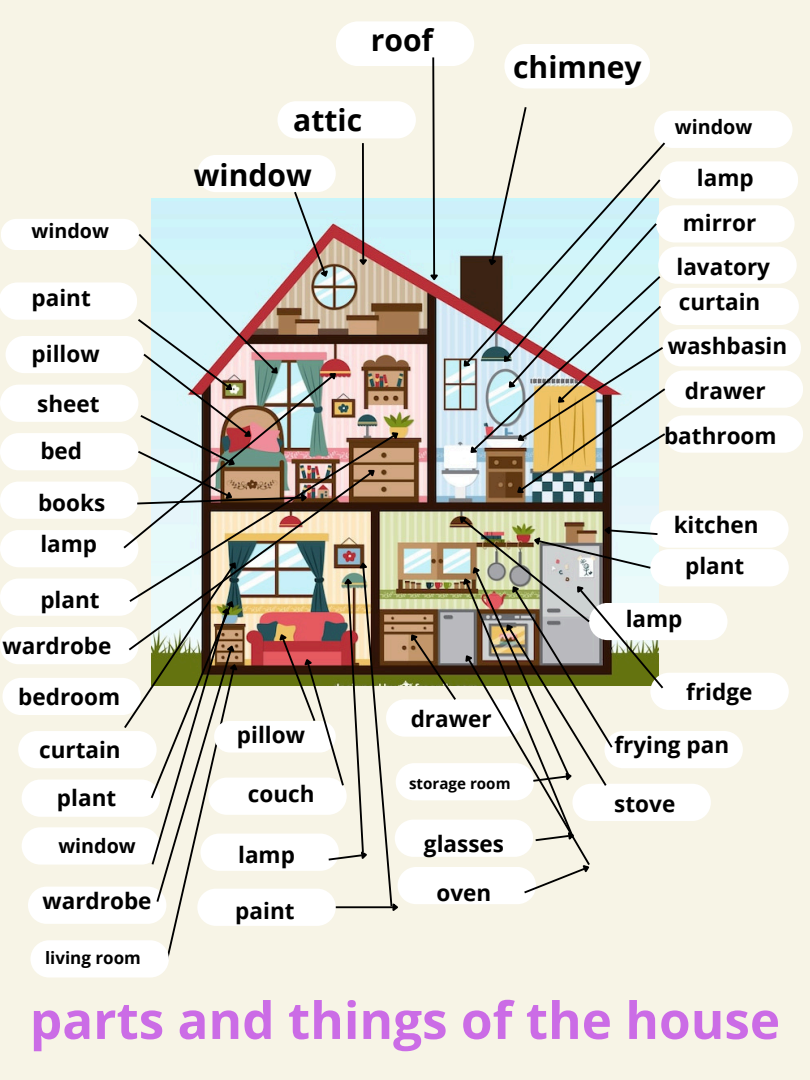
<style>
.page{position:relative;width:810px;height:1080px;background:#f7f4e6}
.page>*{position:absolute;margin:0;border:0;box-sizing:border-box;transform-origin:0 0}
.t1{font:700 51.25px "Open Sans";color:#cb6ce6}
.t2{font:700 30.06px "Open Sans";color:#000}
.t3{font:700 22.5px "Open Sans";color:#000}
.t4{font:700 19.75px "Open Sans";color:#000}
.t5{font:700 17px "Open Sans";color:#000}
.t6{font:700 15.12px "Open Sans";color:#000}
</style>
<div class="page">
<img style="left:242px;top:199px;width:416px;height:487px">
<div style="left:336px;top:21px;width:138px;height:45px;background:#fff;border-radius:22px"></div>
<div style="left:504px;top:44px;width:146px;height:44px;background:#fff;border-radius:22px"></div>
<div style="left:277px;top:101px;width:139px;height:37px;background:#fff;border-radius:19px"></div>
<div style="left:197px;top:155px;width:139px;height:37px;background:#fff;border-radius:19px"></div>
<div style="left:0;top:482px;width:138px;height:37px;background:#fff;border-radius:19px"></div>
<div style="left:0;top:530px;width:138px;height:37px;background:#fff;border-radius:19px"></div>
<div style="left:0;top:579px;width:138px;height:37px;background:#fff;border-radius:19px"></div>
<div style="left:0;top:627px;width:138px;height:37px;background:#fff;border-radius:19px"></div>
<svg style="left:242px;top:604px;width:33px;height:48px;background:#b7826d"></svg>
<img style="left:127px;top:433px;width:269px;height:171px">
<svg style="left:389px;top:427px;width:14px;height:16px"></svg>
<div style="left:2px;top:678px;width:139px;height:37px;background:#fff;border-radius:19px"></div>
<div style="left:22px;top:780px;width:138px;height:37px;background:#fff;border-radius:19px"></div>
<div style="left:22px;top:827px;width:138px;height:38px;background:#fff;border-radius:19px"></div>
<div style="left:28px;top:887px;width:138px;height:37px;background:#fff;border-radius:19px"></div>
<div style="left:18px;top:731px;width:139px;height:37px;background:#fff;border-radius:19px"></div>
<div style="left:214px;top:721px;width:122px;height:32px;background:#fff;border-radius:16px"></div>
<div style="left:208px;top:778px;width:139px;height:37px;background:#fff;border-radius:19px"></div>
<div style="left:201px;top:834px;width:138px;height:37px;background:#fff;border-radius:19px"></div>
<div style="left:197px;top:889px;width:139px;height:37px;background:#fff;border-radius:19px"></div>
<svg style="left:122px;top:558px;width:120px;height:398px"></svg>
<svg style="left:275px;top:560px;width:125px;height:352px"></svg>
<div style="left:30px;top:940px;width:139px;height:38px;background:#fff;border-radius:19px"></div>
<div style="left:572px;top:784px;width:139px;height:37px;background:#fff;border-radius:19px"></div>
<div style="left:386px;top:699px;width:138px;height:38px;background:#fff;border-radius:19px"></div>
<div style="left:604px;top:731px;width:139px;height:37px;background:#fff;border-radius:19px"></div>
<div style="left:650px;top:673px;width:139px;height:37px;background:#fff;border-radius:19px"></div>
<div style="left:395px;top:820px;width:138px;height:37px;background:#fff;border-radius:19px"></div>
<div style="left:396px;top:763px;width:138px;height:37px;background:#fff;border-radius:19px"></div>
<div style="left:589px;top:603px;width:138px;height:37px;background:#fff;border-radius:19px"></div>
<div style="left:650px;top:549px;width:139px;height:37px;background:#fff;border-radius:19px"></div>
<div style="left:398px;top:867px;width:138px;height:37px;background:#fff;border-radius:19px"></div>
<div style="left:650px;top:510px;width:139px;height:38px;background:#fff;border-radius:19px"></div>
<svg style="left:406px;top:511px;width:259px;height:383px"></svg>
<div style="left:654px;top:111px;width:138px;height:37px;background:#fff;border-radius:19px"></div>
<div style="left:656px;top:205px;width:139px;height:38px;background:#fff;border-radius:19px"></div>
<div style="left:660px;top:161px;width:138px;height:38px;background:#fff;border-radius:19px"></div>
<div style="left:658px;top:247px;width:139px;height:37px;background:#fff;border-radius:19px"></div>
<div style="left:660px;top:288px;width:139px;height:37px;background:#fff;border-radius:19px"></div>
<div style="left:663px;top:329px;width:138px;height:37px;background:#fff;border-radius:19px"></div>
<div style="left:665px;top:370px;width:138px;height:38px;background:#fff;border-radius:19px"></div>
<div style="left:665px;top:415px;width:138px;height:38px;background:#fff;border-radius:19px"></div>
<svg style="left:458px;top:107px;width:209px;height:391px"></svg>
<svg style="left:428px;top:57px;width:12px;height:225px"></svg>
<svg style="left:357px;top:143px;width:12px;height:124px"></svg>
<svg style="left:0;top:190px;width:342px;height:315px"></svg>
<p class="t4" style="left:32px;top:217px;width:79px">window</p>
<p class="t3" style="left:32px;top:282px;width:61px">paint</p>
<p class="t3" style="left:32px;top:338px;width:70px">pillow</p>
<p class="t3" style="left:37px;top:388px;width:64px">sheet</p>
<h3 class="t3" style="left:40px;top:435px;width:43px">bed</h3>
<h2 class="t3" style="left:38px;top:487px;width:69px">books</h2>
<p class="t3" style="left:40px;top:528px;width:58px">lamp</p>
<p class="t3" style="left:40px;top:584px;width:61px">plant</p>
<h4 class="t3" style="left:2px;top:630px;width:111px">wardrobe</h4>
<p class="t3" style="left:18px;top:681px;width:103px">bedroom</p>
<p class="t3" style="left:39px;top:734px;width:83px">curtain</p>
<h4 class="t3" style="left:57px;top:782px;width:61px">plant</h4>
<p class="t4" style="left:58px;top:831px;width:79px">window</p>
<h3 class="t3" style="left:43px;top:885px;width:111px">wardrobe</h3>
<h3 class="t5" style="left:45px;top:946px;width:97px">living room</h3>
<h2 class="t2" style="left:371px;top:19px;width:64px">roof</h2>
<h2 class="t2" style="left:293px;top:99px;width:70px">attic</h2>
<p class="t2" style="left:194px;top:153px;width:120px">window</p>
<h2 class="t2" style="left:513px;top:45px;width:130px">chimney</h2>
<p class="t4" style="left:675px;top:113px;width:79px">window</p>
<p class="t3" style="left:697px;top:162px;width:58px">lamp</p>
<h3 class="t3" style="left:683px;top:207px;width:75px">mirror</h3>
<p class="t3" style="left:677px;top:251px;width:95px">lavatory</p>
<h3 class="t3" style="left:679px;top:286px;width:83px">curtain</h3>
<h3 class="t3" style="left:668px;top:330px;width:121px">washbasin</h3>
<p class="t3" style="left:685px;top:375px;width:82px">drawer</p>
<p class="t3" style="left:664px;top:420px;width:114px">bathroom</p>
<p class="t3" style="left:237px;top:719px;width:70px">pillow</p>
<p class="t3" style="left:248px;top:778px;width:68px">couch</p>
<h3 class="t3" style="left:238px;top:839px;width:58px">lamp</h3>
<p class="t3" style="left:235px;top:895px;width:61px">paint</p>
<p class="t3" style="left:411px;top:703px;width:82px">drawer</p>
<p class="t6" style="left:409px;top:773px;width:103px">storage room</p>
<p class="t3" style="left:424px;top:828px;width:82px">glasses</p>
<h3 class="t3" style="left:437px;top:877px;width:56px">oven</h3>
<p class="t3" style="left:674px;top:509px;width:87px">kitchen</p>
<p class="t3" style="left:685px;top:550px;width:61px">plant</p>
<h3 class="t3" style="left:626px;top:603px;width:58px">lamp</h3>
<h3 class="t3" style="left:686px;top:676px;width:68px">fridge</h3>
<h3 class="t3" style="left:615px;top:729px;width:116px">frying pan</h3>
<p class="t3" style="left:614px;top:788px;width:62px">stove</p>
<p class="t1" style="left:30px;top:984px;width:752px">parts and things of the house</p>
</div>
